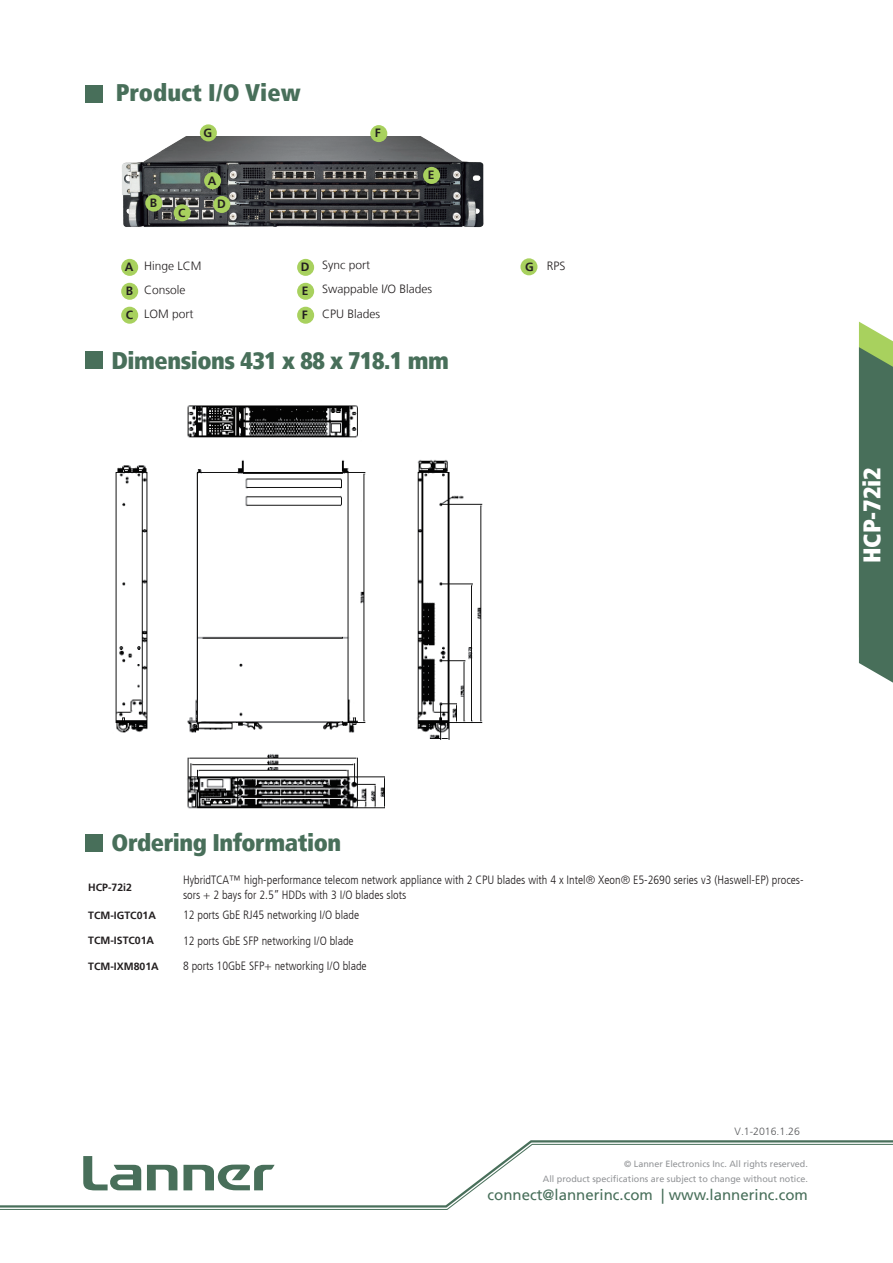
<style>
.page{position:relative;width:893px;height:1263px;background:#fff}
.page>*{position:absolute;margin:0;border:0;box-sizing:border-box;transform-origin:0 0}
.t1{font:900 condensed 24px "Frutiger LT";letter-spacing:-.02em;color:#486f5a}
.t2{font:900 condensed 24px "Frutiger LT";color:#486f5a}
.t3{font:900 condensed 24px "Frutiger LT";color:#fff}
.t4{font:15px "Frutiger LT";color:#486f5a}
.t5{font:300 condensed 12px/15px "Frutiger LT";color:#231f20}
.t6{font:300 12px/24.3px "Frutiger LT";color:#231f20}
.t7{font:700 12px/23.9px "Frutiger LT";color:#231f20;text-align:justify}
.t8{font:700 10.5px "Frutiger LT";color:#231f20}
.t9{font:300 10.5px "Frutiger LT";color:#57585a}
.t10{font:9px/15px "Frutiger LT";color:#939598;text-align:right}
.s1{font-weight:700}
</style>
<div class="page">
<svg style="left:527px;top:1140px;width:366px;height:3px"></svg>
<svg style="left:0;top:1143px;width:893px;height:67px"></svg>
<svg style="left:859px;top:322px;width:34px;height:361px;background:#587d63"></svg>
<div style="left:85px;top:85px;width:17px;height:17px;background:#486f5a"></div>
<div style="left:85px;top:352px;width:17px;height:17px;background:#486f5a"></div>
<div style="left:85px;top:834px;width:17px;height:17px;background:#486f5a"></div>
<div style="left:121px;top:259px;width:17px;height:17px;background:#a8d15e;border-radius:50%"></div>
<div style="left:121px;top:283px;width:17px;height:17px;background:#a8d15e;border-radius:50%"></div>
<div style="left:121px;top:307px;width:17px;height:17px;background:#a8d15e;border-radius:50%"></div>
<img style="left:115px;top:405px;width:368px;height:404px">
<img style="left:122px;top:137px;width:362px;height:91px">
<div style="left:204px;top:172px;width:17px;height:17px;background:#a8d15e;border-radius:50%"></div>
<div style="left:145px;top:195px;width:17px;height:17px;background:#a8d15e;border-radius:50%"></div>
<div style="left:174px;top:204px;width:17px;height:17px;background:#a8d15e;border-radius:50%"></div>
<div style="left:200px;top:124px;width:17px;height:17px;background:#a8d15e;border-radius:50%"></div>
<div style="left:423px;top:167px;width:17px;height:17px;background:#a8d15e;border-radius:50%"></div>
<div style="left:370px;top:125px;width:17px;height:17px;background:#a8d15e;border-radius:50%"></div>
<div style="left:213px;top:196px;width:17px;height:17px;background:#a8d15e;border-radius:50%"></div>
<div style="left:297px;top:283px;width:17px;height:17px;background:#a8d15e;border-radius:50%"></div>
<div style="left:297px;top:307px;width:17px;height:17px;background:#a8d15e;border-radius:50%"></div>
<div style="left:297px;top:259px;width:17px;height:17px;background:#a8d15e;border-radius:50%"></div>
<div style="left:520px;top:258px;width:17px;height:17px;background:#a8d15e;border-radius:50%"></div>
<h1 class="t2" style="left:116px;top:78px;width:186px">Product I/O View</h1>
<p class="t7" style="left:204px;top:121px;width:10px">G</p>
<p class="t7" style="left:150px;top:191px;width:9px">B</p>
<p class="t7" style="left:178px;top:201px;width:9px">C</p>
<p class="t7" style="left:208px;top:168px;width:10px">A</p>
<p class="t7" style="left:217px;top:192px;width:10px">D</p>
<p class="t7" style="left:375px;top:121px;width:7px">F</p>
<p class="t7" style="left:428px;top:163px;width:8px">E</p>
<p class="t7" style="left:125px;top:255px;width:10px">A B C</p>
<p class="t6" style="left:144px;top:254px;width:59px">Hinge LCM<br>Console<br>LOM port</p>
<p class="t6" style="left:301px;top:253px;width:71px"><span class="s1">D</span> Sync port</p>
<p class="t6" style="left:525px;top:254px;width:42px"><span class="s1">G</span> RPS</p>
<p class="t6" style="left:302px;top:277px;width:132px"><span class="s1">E</span> Swappable I/O Blades<br><span class="s1">F</span> CPU Blades</p>
<h1 class="t1" style="left:112px;top:346px;width:339px">Dimensions 431 x 88 x 718.1 mm</h1>
<h1 class="t3" style="left:858px;top:563px;width:98px;rotate:-90deg">HCP-72i2</h1>
<h1 class="t1" style="left:112px;top:828px;width:231px">Ordering Information</h1>
<p class="t8" style="left:88px;top:881px;width:45px">HCP-72i2</p>
<p class="t5" style="left:183px;top:872px;width:622px">HybridTCA™ high-performance telecom network appliance with 2 CPU blades with 4 x Intel® Xeon® E5-2690 series v3 (Haswell-EP) proces&shy;sors + 2 bays for 2.5” HDDs with 3 I/O blades slots</p>
<p class="t8" style="left:88px;top:909px;width:69px">TCM-IGTC01A</p>
<p class="t5" style="left:183px;top:907px;width:178px">12 ports GbE RJ45 networking I/O blade</p>
<p class="t8" style="left:88px;top:934px;width:67px">TCM-ISTC01A</p>
<p class="t5" style="left:183px;top:933px;width:172px">12 ports GbE SFP networking I/O blade</p>
<p class="t8" style="left:88px;top:960px;width:72px">TCM-IXM801A</p>
<p class="t5" style="left:183px;top:959px;width:185px">8 ports 10GbE SFP+ networking I/O blade</p>
<p class="t9" style="left:735px;top:1125px;width:67px">V.1-2016.1.26</p>
<p class="t10" style="left:543px;top:1156px;width:267px">© Lanner Electronics Inc. All rights reserved.<br>All product specifications are subject to change without notice.</p>
<p class="t4" style="left:488px;top:1185px;width:322px">connect@lannerinc.com | www.lannerinc.com</p>
</div>
